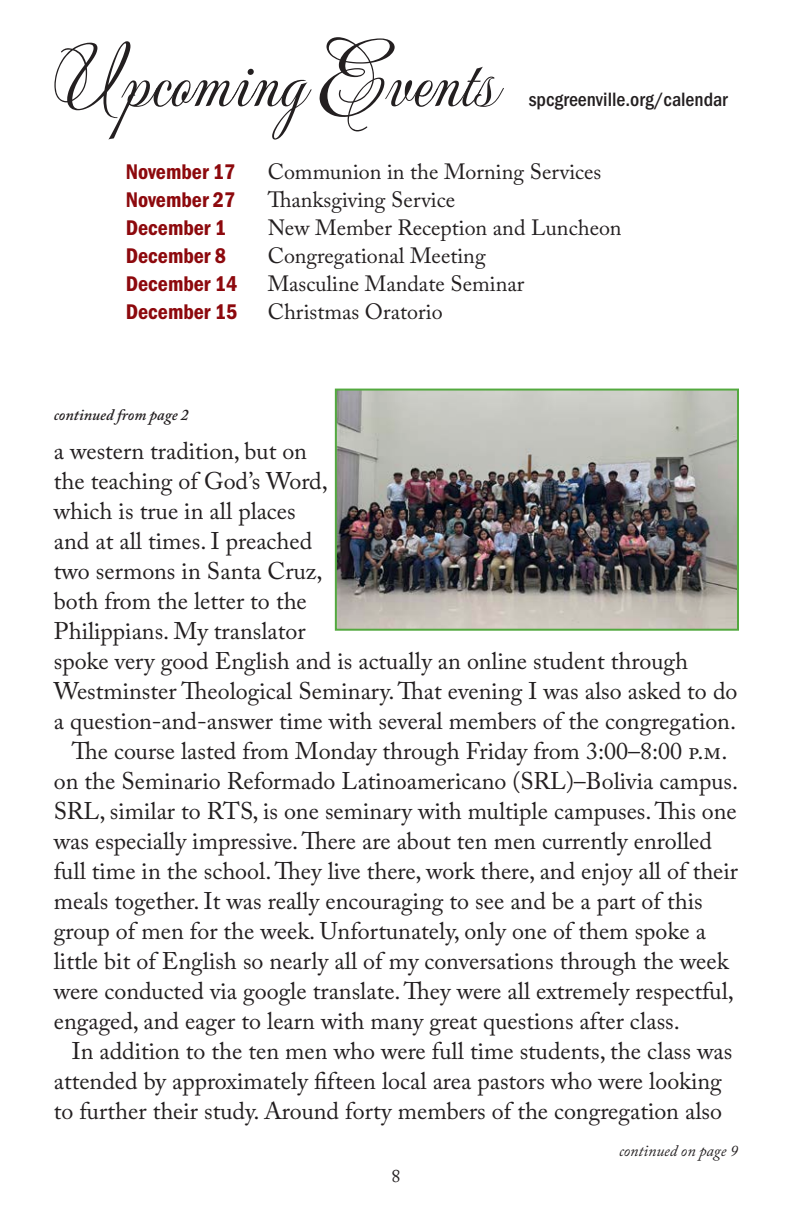
<style>
.page{position:relative;width:792px;height:1224px;background:#fff}
.page>*{position:absolute;margin:0;border:0;box-sizing:border-box;transform-origin:0 0}
.t1{font:84px "Mea Culpa";color:#231f20}
.t2{font:24px/30px "Adobe Caslon Pro";color:#231f20}
.t3{font:22px "Adobe Caslon Pro";color:#231f20}
.t4{font:22px "Franklin Gothic URW Con Dem";color:#8d090d}
.t5{font:500 20px "Franklin Gothic URW Cond";color:#231f20}
.t6{font:18px "Adobe Caslon Pro";color:#231f20}
.t7{font:italic 600 16px "Adobe Caslon Pro";color:#231f20}
.t8{font:italic 16px "Adobe Caslon Pro";color:#231f20}
</style>
<div class="page">
<img style="left:338px;top:392px;width:398px;height:236px">
<div style="left:335px;top:389px;width:404px;height:242px;border:2px solid #53a93f"></div>
<p class="t1" style="left:54px;top:28px;width:445px">Upcoming Events</p>
<p class="t5" style="left:529px;top:85px;width:200px">spcgreenville.org/calendar</p>
<p class="t4" style="left:126px;top:157px;width:111px">November 17</p>
<p class="t3" style="left:268px;top:159px;width:335px">Communion in the Morning Services</p>
<p class="t4" style="left:126px;top:185px;width:111px">November 27</p>
<p class="t3" style="left:268px;top:187px;width:189px">Thanksgiving Service</p>
<p class="t4" style="left:126px;top:213px;width:102px">December 1</p>
<p class="t3" style="left:268px;top:215px;width:355px">New Member Reception and Luncheon</p>
<p class="t4" style="left:126px;top:241px;width:102px">December 8</p>
<p class="t3" style="left:268px;top:243px;width:219px">Congregational Meeting</p>
<p class="t4" style="left:126px;top:269px;width:113px">December 14</p>
<p class="t3" style="left:268px;top:271px;width:258px">Masculine Mandate Seminar</p>
<p class="t4" style="left:126px;top:297px;width:113px">December 15</p>
<p class="t3" style="left:268px;top:299px;width:177px">Christmas Oratorio</p>
<p class="t7" style="left:54px;top:406px;width:137px">continued from page 2</p>
<p class="t2" style="left:54px;top:436px;width:685px">a western tradition, but on<br>the teaching of God’s Word,<br>which is true in all places<br>and at all times. I preached<br>two sermons in Santa Cruz,<br>both from the letter to the<br>Philippians. My translator<br>spoke very good English and is actually an online student through Westminster Theological Seminary. That evening I was also asked to do a question-and-answer time with several members of the congregation.</p>
<p class="t2" style="left:54px;top:736px;width:686px;text-indent:18px">The course lasted from Monday through Friday from 3:00–8:00 p.m. on the Seminario Reformado Latinoamericano (SRL)–Bolivia campus.<br>SRL, similar to RTS, is one seminary with multiple campuses. This one was especially impressive. There are about ten men currently enrolled full time in the school. They live there, work there, and enjoy all of their meals together. It was really encouraging to see and be a part of this group of men for the week. Unfortunately, only one of them spoke a little bit of English so nearly all of my conversations through the week were conducted via google translate. They were all extremely respectful, engaged, and eager to learn with many great questions after class.</p>
<p class="t2" style="left:54px;top:1036px;width:680px;text-indent:18px">In addition to the ten men who were full time students, the class was attended by approximately fifteen local area pastors who were looking to further their study. Around forty members of the congregation also</p>
<p class="t6" style="left:392px;top:1166px;width:10px">8</p>
<p class="t8" style="left:619px;top:1141px;width:120px">continued on page 9</p>
</div>
